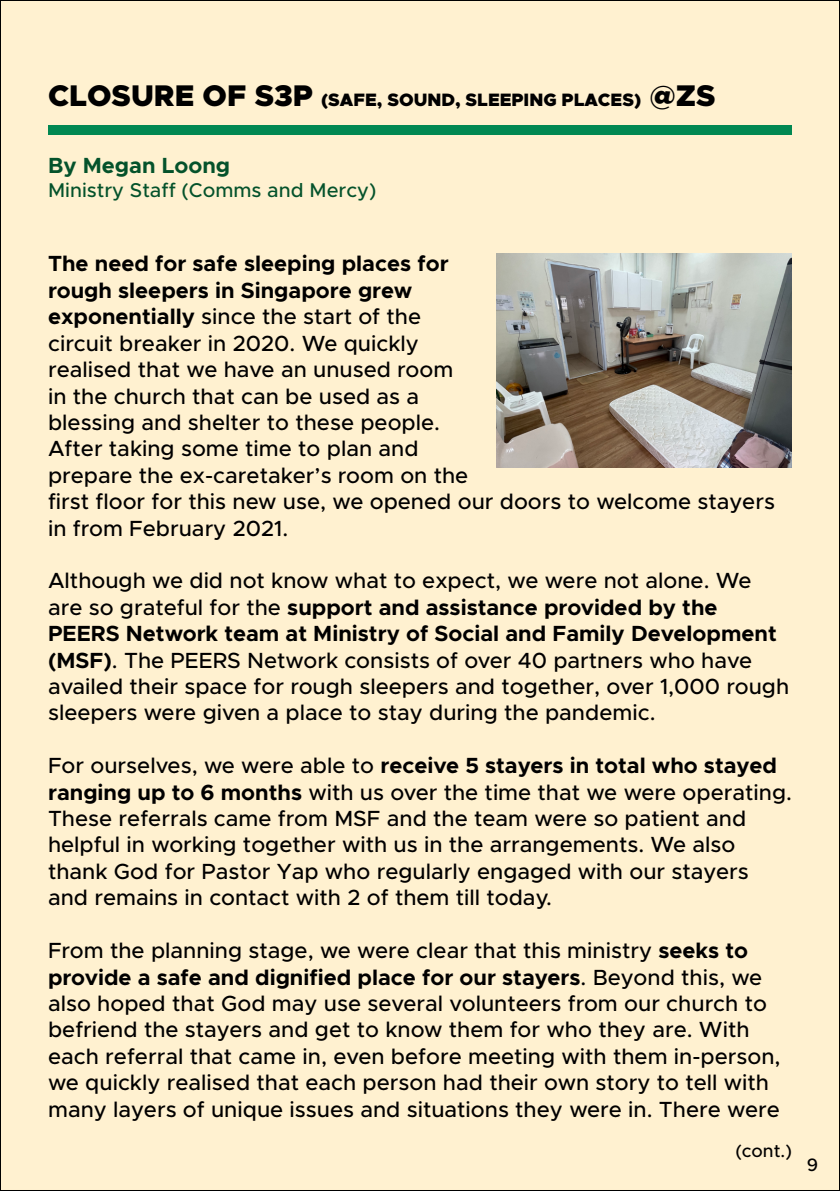
<style>
.page{position:relative;width:840px;height:1191px;background:#fff}
.page>*{position:absolute;margin:0;border:0;box-sizing:border-box;transform-origin:0 0}
.t1{font:500 22px/26.4px "Metropolis";color:#000}
.t2{font:700 22px "Metropolis";color:#04522b}
.t3{font:500 20px "Metropolis";color:#04522b}
.t4{font:900 18px "Metropolis";color:#000}
.t5{font:500 18px "Metropolis";color:#000}
.s1{font-size:30px}
.s2{font-weight:700}
</style>
<div class="page">
<div style="left:0;top:1px;width:839px;height:1189px;background:#fff1d0"></div>
<div style="left:48px;top:125px;width:743px;height:9px;background:#018852"></div>
<img style="left:496px;top:254px;width:295px;height:214px">
<p class="t4" style="left:48px;top:88px;width:668px"><span class="s1">CLOSURE OF S3P</span> (SAFE, SOUND, SLEEPING PLACES) <span class="s1">@ZS</span></p>
<p class="t2" style="left:48px;top:151px;width:184px">By Megan Loong</p>
<p class="t3" style="left:48px;top:178px;width:330px">Ministry Staff (Comms and Mercy)</p>
<p class="t1" style="left:48px;top:251px;width:728px"><span class="s2">The need for safe sleeping places for<br>rough sleepers in Singapore grew<br>exponentially</span> since the start of the<br>circuit breaker in 2020. We quickly<br>realised that we have an unused room<br>in the church that can be used as a<br>blessing and shelter to these people.<br>After taking some time to plan and<br>prepare the ex-caretaker’s room on the<br>first floor for this new use, we opened our doors to welcome stayers in from February 2021.</p>
<p class="t1" style="left:48px;top:567px;width:742px">Although we did not know what to expect, we were not alone. We are so grateful for the <span class="s2">support and assistance provided by the PEERS Network team at Ministry of Social and Family Development (MSF)</span>. The PEERS Network consists of over 40 partners who have availed their space for rough sleepers and together, over 1,000 rough sleepers were given a place to stay during the pandemic.</p>
<p class="t1" style="left:48px;top:752px;width:745px">For ourselves, we were able to <span class="s2">receive 5 stayers in total who stayed ranging up to 6 months</span> with us over the time that we were operating.<br>These referrals came from MSF and the team were so patient and helpful in working together with us in the arrangements. We also thank God for Pastor Yap who regularly engaged with our stayers and remains in contact with 2 of them till today.</p>
<p class="t1" style="left:48px;top:937px;width:733px">From the planning stage, we were clear that this ministry <span class="s2">seeks to provide a safe and dignified place for our stayers</span>. Beyond this, we also hoped that God may use several volunteers from our church to befriend the stayers and get to know them for who they are. With each referral that came in, even before meeting with them in-person, we quickly realised that each person had their own story to tell with many layers of unique issues and situations they were in. There were</p>
<p class="t5" style="left:735px;top:1139px;width:58px">(cont.)</p>
<p class="t5" style="left:806px;top:1153px;width:13px">9</p>
</div>
